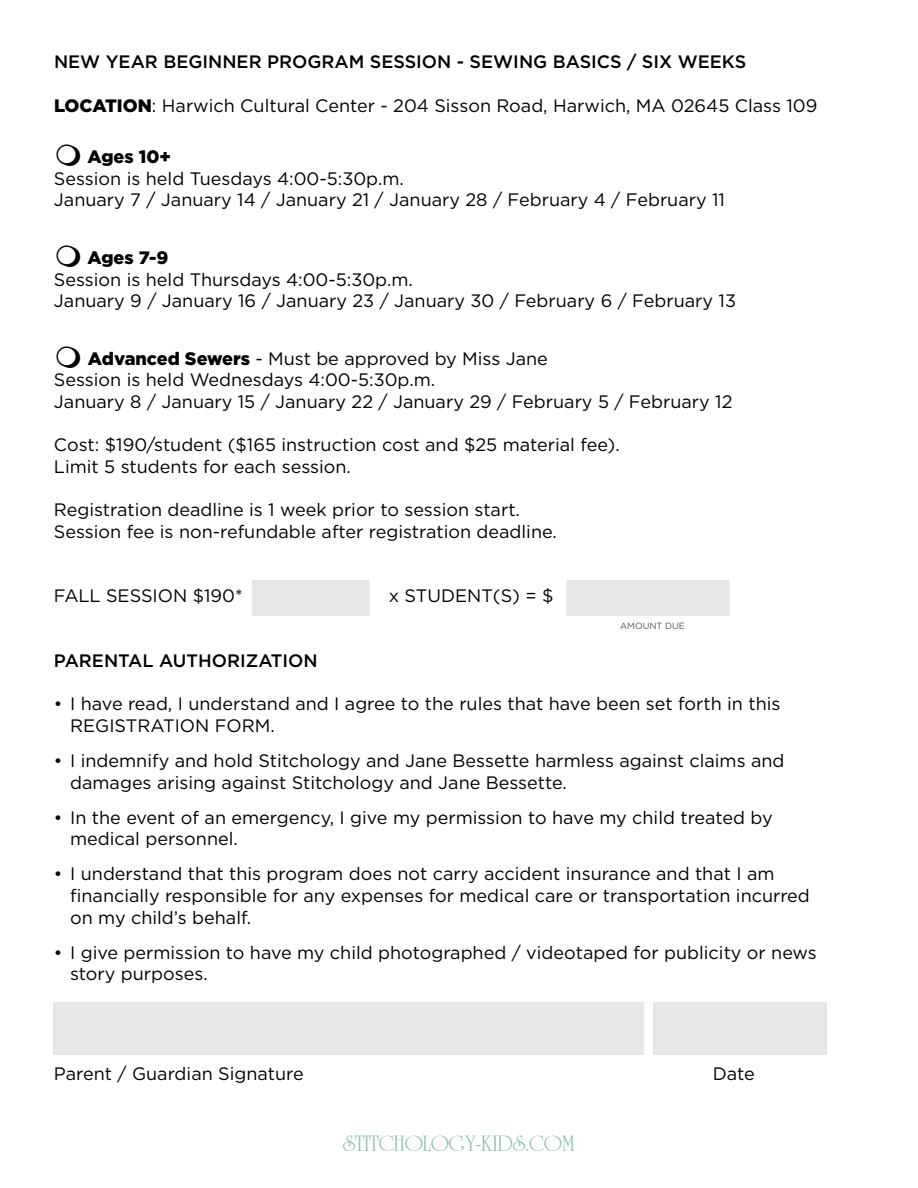
<style>
.page{position:relative;width:918px;height:1188px;background:#fff}
.page>*{position:absolute;margin:0;border:0;box-sizing:border-box;transform-origin:0 0}
.t1{font:24px "Academia S Si";color:#88bcae}
.t2{font:18px/21.6px "Gotham";color:#000}
.t3{font:500 18px "Gotham";color:#000}
.t4{font:900 18px "Gotham";color:#000}
.t5{font:9px "Gotham";color:#58595b}
.s1{font-weight:900}
</style>
<div class="page">
<div style="left:566px;top:580px;width:163px;height:35px;background:#e6e7e8"></div>
<div style="left:252px;top:580px;width:117px;height:35px;background:#e6e7e8"></div>
<div style="left:53px;top:1002px;width:591px;height:53px;background:#e6e7e8"></div>
<div style="left:653px;top:1002px;width:174px;height:53px;background:#e6e7e8"></div>
<p class="t3" style="left:54px;top:50px;width:694px">NEW YEAR BEGINNER PROGRAM SESSION - SEWING BASICS / SIX WEEKS</p>
<p class="t2" style="left:54px;top:94px;width:765px"><span class="s1">LOCATION</span>: Harwich Cultural Center - 204 Sisson Road, Harwich, MA 02645 Class 109</p>
<p class="t4" style="left:88px;top:144px;width:85px">Ages 10+</p>
<p class="t2" style="left:54px;top:167px;width:673px">Session is held Tuesdays 4:00-5:30p.m.<br>January 7 / January 14 / January 21 / January 28 / February 4 / February 11</p>
<p class="t4" style="left:88px;top:245px;width:82px">Ages 7-9</p>
<p class="t2" style="left:54px;top:268px;width:684px">Session is held Thursdays 4:00-5:30p.m.<br>January 9 / January 16 / January 23 / January 30 / February 6 / February 13</p>
<p class="t2" style="left:54px;top:347px;width:680px;text-indent:34px"><span class="s1">Advanced Sewers</span> - Must be approved by Miss Jane<br>Session is held Wednesdays 4:00-5:30p.m.<br>January 8 / January 15 / January 22 / January 29 / February 5 / February 12</p>
<p class="t2" style="left:54px;top:434px;width:567px">Cost: $190/student ($165 instruction cost and $25 material fee).<br>Limit 5 students for each session.</p>
<p class="t2" style="left:54px;top:498px;width:504px">Registration deadline is 1 week prior to session start.<br>Session fee is non-refundable after registration deadline.</p>
<p class="t2" style="left:54px;top:585px;width:190px">FALL SESSION $190*</p>
<p class="t2" style="left:389px;top:585px;width:166px">x STUDENT(S) = $</p>
<p class="t5" style="left:620px;top:620px;width:66px">AMOUNT DUE</p>
<p class="t3" style="left:54px;top:649px;width:265px">PARENTAL AUTHORIZATION</p>
<p class="t2" style="left:70px;top:693px;width:712px;text-indent:-16px">• I have read, I understand and I agree to the rules that have been set forth in this<br>REGISTRATION FORM.</p>
<p class="t2" style="left:70px;top:750px;width:716px;text-indent:-16px">• I indemnify and hold Stitchology and Jane Bessette harmless against claims and damages arising against Stitchology and Jane Bessette.</p>
<p class="t2" style="left:70px;top:806px;width:704px;text-indent:-16px">• In the event of an emergency, I give my permission to have my child treated by medical personnel.</p>
<p class="t2" style="left:70px;top:863px;width:741px;text-indent:-16px">• I understand that this program does not carry accident insurance and that I am financially responsible for any expenses for medical care or transportation incurred on my child’s behalf.</p>
<p class="t2" style="left:70px;top:941px;width:748px;text-indent:-16px">• I give permission to have my child photographed / videotaped for publicity or news story purposes.</p>
<p class="t2" style="left:54px;top:1063px;width:251px">Parent / Guardian Signature</p>
<p class="t2" style="left:713px;top:1063px;width:44px">Date</p>
<h1 class="t1" style="left:343px;top:1130px;width:233px">STITCHOLOGY-KIDS.COM</h1>
</div>
